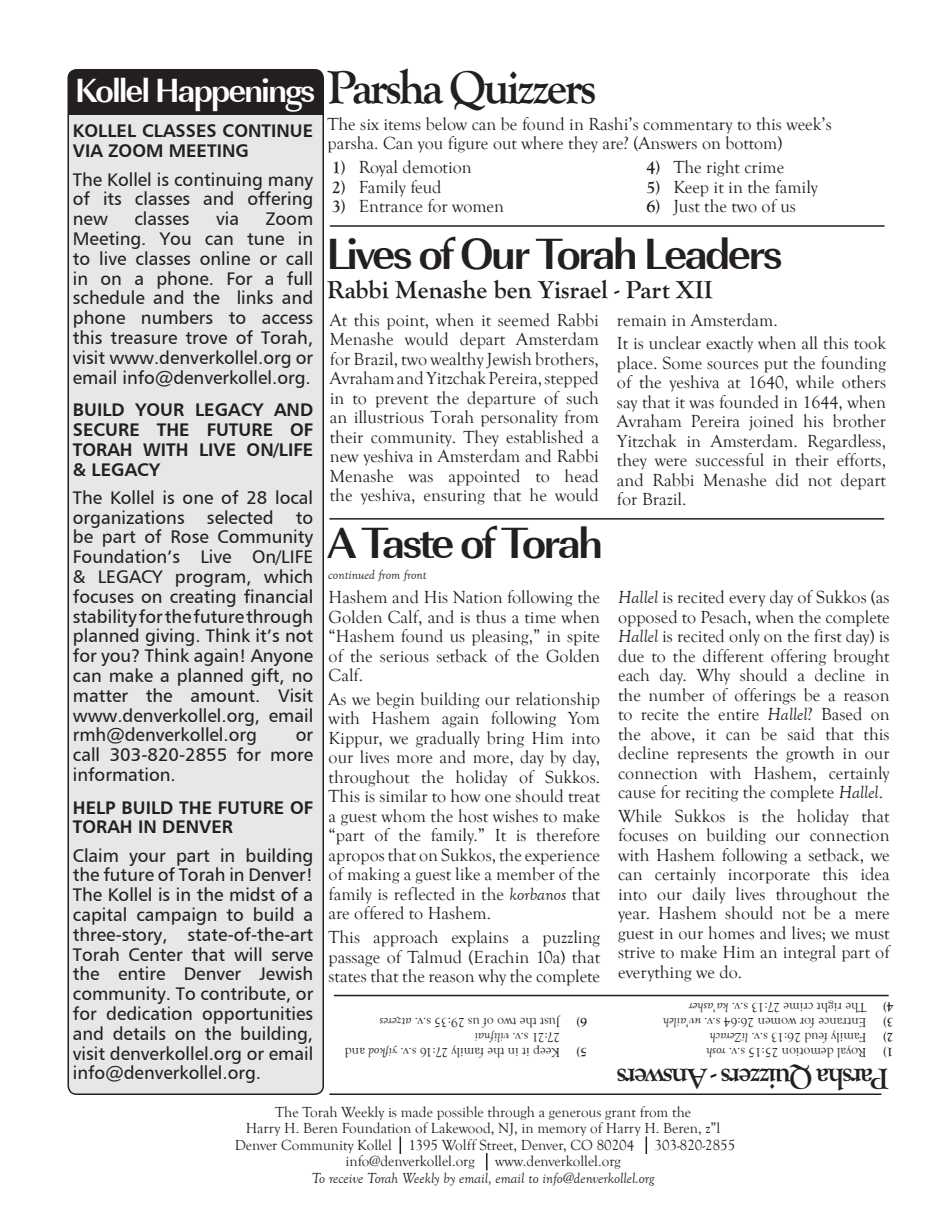
<style>
.page{position:relative;width:945px;height:1215px;background:#fff}
.page>*{position:absolute;margin:0;border:0;box-sizing:border-box;transform-origin:0 0}
.t1{font:700 48px "Goudy Old Style T";letter-spacing:-.06em;color:#231f20}
.t2{font:700 45px "URW Imperial T";letter-spacing:-.06em;color:#231f20}
.t3{font:700 34.5px "URW Imperial T";letter-spacing:-.06em;color:#fff}
.t4{font:700 30px "Goudy Old Style T";letter-spacing:-.06em;color:#231f20}
.t5{font:700 25.5px "Goudy Old Style T";color:#231f20}
.t6{font:18.3px/19.8px "Humanist 777 BT Roman B";color:#231f20;text-align:justify}
.t7{font:18.3px/19.8px "Humanist 777 BT Bold B";color:#231f20}
.t8{font:18px/19.5px "Goudy Old Style T";color:#231f20;text-align:justify}
.t9{font:15px "Goudy Old Style T";color:#231f20}
.t10{font:italic 15px "Goudy Old Style T";color:#231f20}
.t11{font:13.5px "Goudy Old Style T";color:#231f20}
.t12{font:italic 13.5px "Goudy Old Style T";color:#231f20}
.t13{font:700 13.5px "Goudy Old Style T";color:#231f20}
.s1{font-weight:700}
.s2{font-style:italic}
</style>
<div class="page">
<div style="left:68px;top:70px;width:255px;height:1024px;background:#e6e7e9;border-radius:9px"></div>
<div style="left:68px;top:70px;width:255px;height:45px;background:#231f20"></div>
<div style="left:68px;top:69px;width:256px;height:1026px;border:2px solid #231f20;border-radius:9px"></div>
<hr style="left:334px;top:995px;width:555px;height:1px;background:#231f20">
<svg style="left:400px;top:1136px;width:1px;height:18px"></svg>
<svg style="left:646px;top:1136px;width:1px;height:18px"></svg>
<svg style="left:486px;top:1153px;width:2px;height:17px"></svg>
<hr style="left:329px;top:1093px;width:552px;height:2px;background:#231f20">
<hr style="left:330px;top:225px;width:555px;height:2px;background:#231f20">
<hr style="left:329px;top:518px;width:555px;height:2px;background:#231f20">
<p class="t3" style="left:75px;top:70px;width:242px">Kollel Happenings</p>
<p class="t1" style="left:327px;top:61px;width:271px">Parsha Quizzers</p>
<p class="t7" style="left:73px;top:121px;width:242px">KOLLEL CLASSES CONTINUE<br>VIA ZOOM MEETING</p>
<p class="t6" style="left:73px;top:169px;width:242px">The Kollel is continuing many of its classes and offering new</p>
<p class="t6" style="left:134px;top:209px;width:57px">classes</p>
<p class="t6" style="left:216px;top:209px;width:24px">via</p>
<p class="t6" style="left:73px;top:209px;width:242px;text-indent:193px">Zoom Meeting. You can tune in to live classes online or call in on a phone. For a full schedule and the links and phone numbers to access this treasure trove of Torah, visit www.denverkollel.org or email info@denverkollel.org.</p>
<p class="t7" style="left:73px;top:399px;width:242px;text-align:justify">BUILD YOUR LEGACY AND SECURE THE FUTURE OF TORAH WITH LIVE ON/LIFE &amp; LEGACY</p>
<p class="t6" style="left:73px;top:487px;width:242px">The Kollel is one of 28 local organizations selected to be part of Rose Community Foundation’s Live On/LIFE &amp; LEGACY program, which focuses on creating financial stability for the future through planned giving. Think it’s not for you? Think again! Anyone can make a planned gift, no matter the amount. Visit www.denverkollel.org, email rmh@denverkollel.org</p>
<p class="t6" style="left:73px;top:725px;width:242px;text-indent:223px">or call 303-820-2855 for more information.</p>
<p class="t7" style="left:73px;top:797px;width:242px">HELP BUILD THE FUTURE OF<br>TORAH IN DENVER</p>
<p class="t6" style="left:73px;top:845px;width:242px">Claim your part in building the future of Torah in Denver!<br>The Kollel is in the midst of a capital campaign to build a three-story, state-of-the-art Torah Center that will serve the entire Denver Jewish community. To contribute, or for dedication opportunities and details on the building, visit denverkollel.org or email info@denverkollel.org.</p>
<p class="t8" style="left:328px;top:115px;width:506px;line-height:19px">The six items below can be found in Rashi’s commentary to this week’s parsha. Can you figure out where they are? (Answers on bottom)</p>
<p class="t8" style="left:332px;top:158px;width:142px"><span class="s1">1)</span> Royal demotion</p>
<p class="t8" style="left:332px;top:177px;width:111px"><span class="s1">2)</span> Family feud</p>
<p class="t8" style="left:332px;top:197px;width:174px"><span class="s1">3)</span> Entrance for women</p>
<p class="t8" style="left:646px;top:158px;width:139px"><span class="s1">4)</span> The right crime</p>
<p class="t8" style="left:646px;top:177px;width:173px"><span class="s1">5)</span> Keep it in the family</p>
<p class="t8" style="left:646px;top:197px;width:151px"><span class="s1">6)</span> Just the two of us</p>
<p class="t2" style="left:326px;top:227px;width:458px">Lives of Our Torah Leaders</p>
<p class="t5" style="left:327px;top:275px;width:387px">Rabbi Menashe ben Yisrael - Part XII</p>
<p class="t8" style="left:330px;top:310px;width:271px">At this point, when it seemed Rabbi Menashe would depart Amsterdam for Brazil, two wealthy Jewish brothers, Avraham and Yitzchak Pereira, stepped in to prevent the departure of such an illustrious Torah personality from their community. They established a new yeshiva in Amsterdam and Rabbi Menashe was appointed to head the yeshiva, ensuring that he would</p>
<p class="t8" style="left:617px;top:310px;width:162px">remain in Amsterdam.</p>
<p class="t8" style="left:617px;top:334px;width:271px">It is unclear exactly when all this took place. Some sources put the founding of the yeshiva at 1640, while others say that it was founded in 1644, when Avraham Pereira joined his brother Yitzchak in Amsterdam. Regardless, they were successful in their efforts, and Rabbi Menashe did not depart for Brazil.</p>
<p class="t2" style="left:328px;top:516px;width:277px">A Taste of Torah</p>
<p class="t8" style="left:329px;top:588px;width:273px">Hashem and His Nation following the Golden Calf, and is thus a time when “Hashem found us pleasing,” in spite of the serious setback of the Golden Calf.</p>
<p class="t8" style="left:329px;top:690px;width:273px">As we begin building our relationship with Hashem again following Yom Kippur, we gradually bring Him into our lives more and more, day by day, throughout the holiday of Sukkos.<br>This is similar to how one should treat a guest whom the host wishes to make “part of the family.” It is therefore apropos that on Sukkos, the experience of making a guest like a member of the family is reflected in the <span class="s2">korbanos</span> that are offered to Hashem.</p>
<p class="t8" style="left:329px;top:928px;width:273px">This approach explains a puzzling passage of Talmud (Erachin 10a) that states that the reason why the complete</p>
<p class="t12" style="left:328px;top:567px;width:100px">continued from front</p>
<p class="t11" style="left:560px;top:1030px;width:182px;rotate:-180deg">Just the two of us 29:35 s.v. <span class="s2">atzeres</span></p>
<p class="t13" style="left:587px;top:1030px;width:12px;rotate:-180deg">6)</p>
<p class="t11" style="left:560px;top:1045px;width:87px;rotate:-180deg">27:21 s.v. <span class="s2">vilifnai</span></p>
<p class="t11" style="left:560px;top:1060px;width:217px;rotate:-180deg">Keep it in the family 27:16 s.v. <span class="s2">yifkod</span> and</p>
<p class="t13" style="left:587px;top:1060px;width:12px;rotate:-180deg">5)</p>
<p class="t8" style="left:618px;top:588px;width:273px"><span class="s2">Hallel</span> is recited every day of Sukkos (as opposed to Pesach, when the complete <span class="s2">Hallel</span> is recited only on the first day) is due to the different offering brought each day. Why should a decline in the number of offerings be a reason to recite the entire <span class="s2">Hallel</span>? Based on the above, it can be said that this decline represents the growth in our connection with Hashem, certainly cause for reciting the complete <span class="s2">Hallel</span>.</p>
<p class="t8" style="left:618px;top:807px;width:273px">While Sukkos is the holiday that focuses on building our connection with Hashem following a setback, we can certainly incorporate this idea into our daily lives throughout the year. Hashem should not be a mere guest in our homes and lives; we must strive to make Him an integral part of everything we do.</p>
<p class="t11" style="left:867px;top:1015px;width:179px;rotate:-180deg">The right crime 27:13 s.v. <span class="s2">ka’asher</span></p>
<p class="t13" style="left:894px;top:1015px;width:12px;rotate:-180deg">4)</p>
<p class="t11" style="left:867px;top:1030px;width:205px;rotate:-180deg">Entrance for women 26:64 s.v. <span class="s2">uv’aileh</span></p>
<p class="t13" style="left:894px;top:1030px;width:12px;rotate:-180deg">3)</p>
<p class="t11" style="left:867px;top:1045px;width:158px;rotate:-180deg">Family feud 26:13 s.v. <span class="s2">liZerach</span></p>
<p class="t13" style="left:894px;top:1045px;width:12px;rotate:-180deg">2)</p>
<p class="t11" style="left:867px;top:1060px;width:162px;rotate:-180deg">Royal demotion 25:15 s.v. <span class="s2">rosh</span></p>
<p class="t13" style="left:894px;top:1060px;width:12px;rotate:-180deg">1)</p>
<p class="t4" style="left:889px;top:1095px;width:274px;rotate:-180deg">Parsha Quizzers - Answers</p>
<p class="t9" style="left:275px;top:1104px;width:417px">The Torah Weekly is made possible through a generous grant from the</p>
<p class="t9" style="left:246px;top:1120px;width:476px">Harry H. Beren Foundation of Lakewood, NJ, in memory of Harry H. Beren, z”l</p>
<p class="t9" style="left:235px;top:1137px;width:401px">Denver Community Kollel 1395 Wolff Street, Denver, CO 80204</p>
<p class="t9" style="left:655px;top:1137px;width:82px">303-820-2855</p>
<p class="t9" style="left:345px;top:1153px;width:131px">info@denverkollel.org</p>
<p class="t9" style="left:495px;top:1153px;width:127px">www.denverkollel.org</p>
<p class="t10" style="left:312px;top:1170px;width:344px">To receive Torah Weekly by email, email to info@denverkollel.org</p>
</div>
